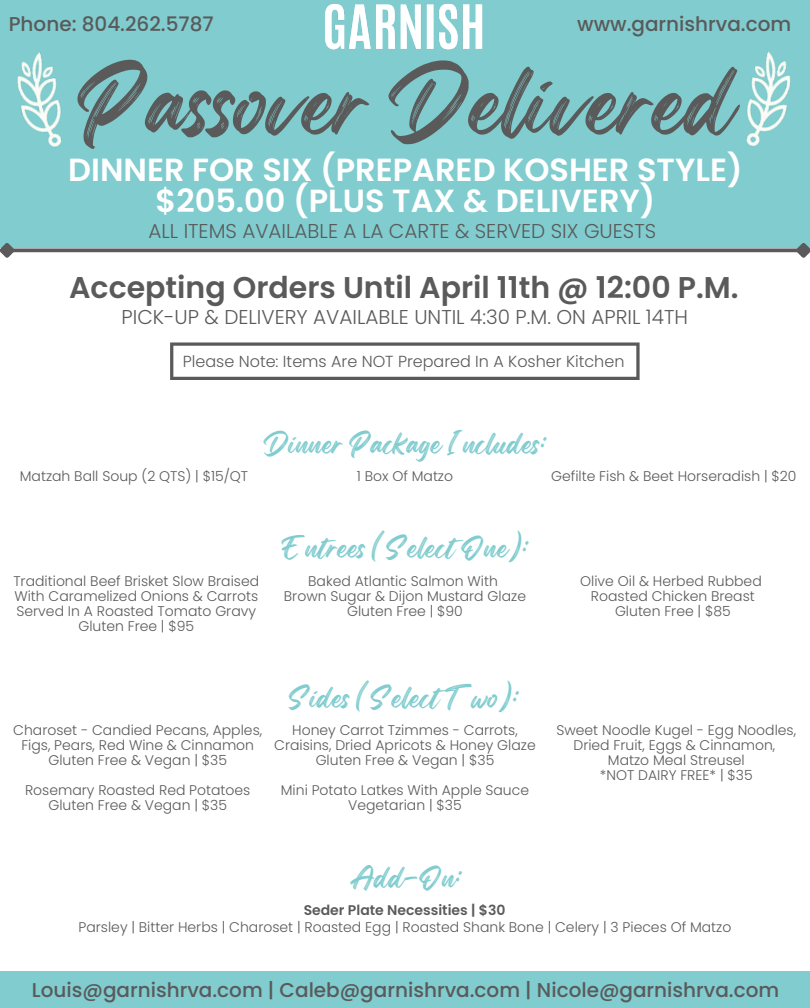
<style>
.page{position:relative;width:810px;height:1008px;background:#fff}
.page>*{position:absolute;margin:0;border:0;box-sizing:border-box;transform-origin:0 0}
.t1{font:84px "Regular Brush";color:#5a5a5a}
.t2{font:600 32px "Poppins";color:#fff}
.t3{font:600 30px "Poppins";color:#5a5a5a}
.t4{font:26px "Regular Brush";color:#80cccf}
.t5{font:500 20px "Poppins";color:#5a5a5a}
.t6{font:300 20px "Poppins";color:#5a5a5a}
.t7{font:300 16px "Poppins";color:#5a5a5a}
.t8{font:300 14px/15px "Poppins";color:#5a5a5a;text-align:center}
.t9{font:600 14px "Poppins";color:#5a5a5a}
</style>
<div class="page">
<div style="left:0;top:0;width:810px;height:248px;background:#80cccf"></div>
<img style="left:17px;top:52px;width:45px;height:95px">
<img style="left:325px;top:3px;width:158px;height:47px">
<img style="left:746px;top:51px;width:45px;height:96px">
<svg style="left:18px;top:248px;width:775px;height:4px;background:#6d6d6d"></svg>
<svg style="left:0;top:243px;width:18px;height:15px"></svg>
<svg style="left:793px;top:243px;width:17px;height:15px"></svg>
<svg style="left:170px;top:342px;width:470px;height:38px"></svg>
<div style="left:0;top:971px;width:810px;height:37px;background:#80cccf"></div>
<p class="t5" style="left:9px;top:10px;width:207px">Phone: 804.262.5787</p>
<p class="t5" style="left:577px;top:10px;width:216px">www.garnishrva.com</p>
<p class="t1" style="left:73px;top:36px;width:662px">Passover Delivered</p>
<p class="t2" style="left:68px;top:147px;width:676px">DINNER FOR SIX (PREPARED KOSHER STYLE)</p>
<p class="t2" style="left:155px;top:178px;width:501px">$205.00 (PLUS TAX &amp; DELIVERY)</p>
<p class="t6" style="left:148px;top:217px;width:509px">ALL ITEMS AVAILABLE A LA CARTE &amp; SERVED SIX GUESTS</p>
<p class="t3" style="left:69px;top:266px;width:671px">Accepting Orders Until April 11th @ 12:00 P.M.</p>
<p class="t6" style="left:122px;top:303px;width:568px">PICK-UP &amp; DELIVERY AVAILABLE UNTIL 4:30 P.M. ON APRIL 14TH</p>
<p class="t7" style="left:183px;top:350px;width:443px">Please Note: Items Are NOT Prepared In A Kosher Kitchen</p>
<p class="t8" style="left:20px;top:469px;width:230px">Matzah Ball Soup (2 QTS) | $15/QT</p>
<p class="t4" style="left:263px;top:423px;width:286px">Dinner Package Includes:</p>
<p class="t8" style="left:357px;top:469px;width:98px">1 Box Of Matzo</p>
<p class="t8" style="left:551px;top:469px;width:247px">Gefilte Fish &amp; Beet Horseradish | $20</p>
<p class="t4" style="left:280px;top:528px;width:251px">Entrees (Select One):</p>
<p class="t8" style="left:13px;top:573px;width:247px;text-align:justify">Traditional Beef Brisket Slow Braised With Caramelized Onions &amp; Carrots Served In A Roasted Tomato Gravy</p>
<p class="t8" style="left:78px;top:618px;width:117px">Gluten Free | $95</p>
<p class="t8" style="left:308px;top:573px;width:191px">Baked Atlantic Salmon With</p>
<p class="t8" style="left:284px;top:588px;width:244px">Brown Sugar &amp; Dijon Mustard Glaze</p>
<p class="t8" style="left:347px;top:603px;width:117px">Gluten Free | $90</p>
<p class="t8" style="left:13px;top:723px;width:250px">Charoset - Candied Pecans, Apples,<br>Figs, Pears, Red Wine &amp; Cinnamon</p>
<p class="t8" style="left:48px;top:753px;width:180px">Gluten Free &amp; Vegan | $35</p>
<p class="t8" style="left:25px;top:783px;width:227px">Rosemary Roasted Red Potatoes</p>
<p class="t8" style="left:48px;top:798px;width:180px">Gluten Free &amp; Vegan | $35</p>
<p class="t4" style="left:288px;top:677px;width:233px">Sides (Select Two):</p>
<p class="t8" style="left:274px;top:723px;width:263px">Honey Carrot Tzimmes - Carrots,<br>Craisins, Dried Apricots &amp; Honey Glaze</p>
<p class="t8" style="left:316px;top:753px;width:180px">Gluten Free &amp; Vegan | $35</p>
<p class="t8" style="left:281px;top:783px;width:250px">Mini Potato Latkes With Apple Sauce</p>
<p class="t8" style="left:348px;top:798px;width:115px">Vegetarian | $35</p>
<p class="t4" style="left:350px;top:857px;width:115px">Add-On:</p>
<p class="t9" style="left:304px;top:900px;width:203px">Seder Plate Necessities | $30</p>
<p class="t8" style="left:580px;top:573px;width:183px">Olive Oil &amp; Herbed Rubbed</p>
<p class="t8" style="left:591px;top:588px;width:165px">Roasted Chicken Breast</p>
<p class="t8" style="left:615px;top:603px;width:117px">Gluten Free | $85</p>
<p class="t8" style="left:556px;top:723px;width:241px">Sweet Noodle Kugel - Egg Noodles,<br>Dried Fruit, Eggs &amp; Cinnamon,</p>
<p class="t8" style="left:608px;top:753px;width:138px">Matzo Meal Streusel</p>
<p class="t8" style="left:600px;top:768px;width:154px">*NOT DAIRY FREE* | $35</p>
<p class="t8" style="left:79px;top:919px;width:654px">Parsley | Bitter Herbs | Charoset | Roasted Egg | Roasted Shank Bone | Celery | 3 Pieces Of Matzo</p>
<p class="t5" style="left:32px;top:976px;width:749px">Louis@garnishrva.com | Caleb@garnishrva.com | Nicole@garnishrva.com</p>
</div>
